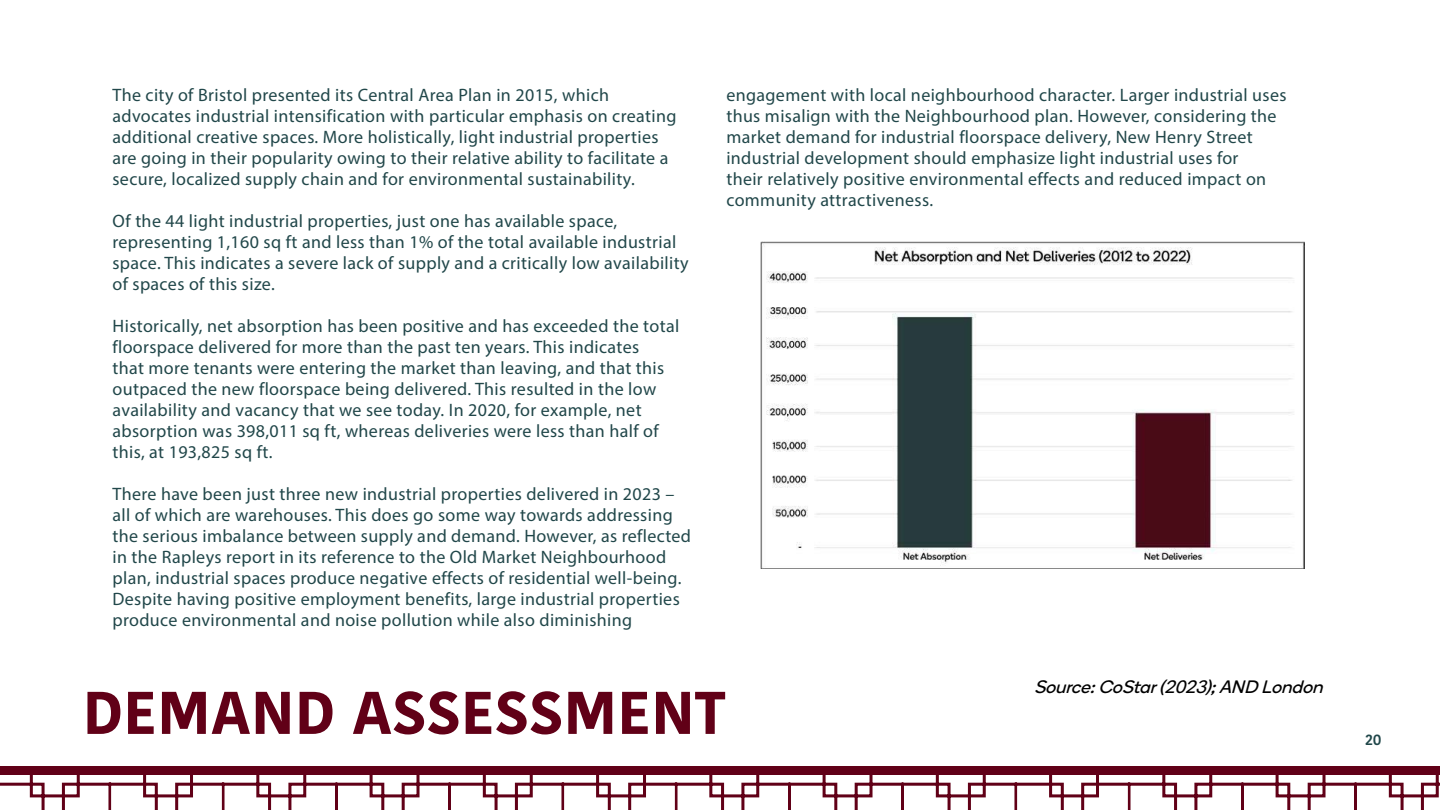
<style>
.page{position:relative;width:1440px;height:810px;background:#fff}
.page>*{position:absolute;margin:0;border:0;box-sizing:border-box;transform-origin:0 0}
.t1{font:700 60px "Kohinoor Bangla";color:#610017}
.t2{font:18px/21px "Myriad Pro";letter-spacing:.02em;color:#21474a}
.t3{font:italic 18px "Boing";color:#000}
.t4{font:600 15px "Kohinoor Bangla";color:#20474a}
</style>
<div class="page">
<svg style="left:0;top:775px;width:1440px;height:35px"></svg>
<div style="left:0;top:766px;width:1440px;height:9px;background:#610018"></div>
<img style="left:761px;top:242px;width:544px;height:326px">
<p class="t2" style="left:112px;top:84px;width:565px">The city of Bristol presented its Central Area Plan in 2015, which advocates industrial intensification with particular emphasis on creating additional creative spaces. More holistically, light industrial properties are going in their popularity owing to their relative ability to facilitate a secure, localized supply chain and for environmental sustainability.</p>
<p class="t2" style="left:112px;top:211px;width:578px">Of the 44 light industrial properties, just one has available space, representing 1,160 sq ft and less than 1% of the total available industrial space. This indicates a severe lack of supply and a critically low availability of spaces of this size.</p>
<p class="t2" style="left:112px;top:316px;width:568px">Historically, net absorption has been positive and has exceeded the total floorspace delivered for more than the past ten years. This indicates<br>that more tenants were entering the market than leaving, and that this outpaced the new floorspace being delivered. This resulted in the low availability and vacancy that we see today. In 2020, for example, net absorption was 398,011 sq ft, whereas deliveries were less than half of this, at 193,825 sq ft.</p>
<p class="t2" style="left:112px;top:484px;width:580px">There have been just three new industrial properties delivered in 2023 – all of which are warehouses. This does go some way towards addressing the serious imbalance between supply and demand. However, as reflected in the Rapleys report in its reference to the Old Market Neighbourhood plan, industrial spaces produce negative effects of residential well-being.<br>Despite having positive employment benefits, large industrial properties produce environmental and noise pollution while also diminishing</p>
<p class="t2" style="left:726px;top:85px;width:562px">engagement with local neighbourhood character. Larger industrial uses thus misalign with the Neighbourhood plan. However, considering the market demand for industrial floorspace delivery, New Henry Street industrial development should emphasize light industrial uses for<br>their relatively positive environmental effects and reduced impact on community attractiveness.</p>
<h1 class="t1" style="left:83px;top:660px;width:644px">DEMAND ASSESSMENT</h1>
<p class="t3" style="left:1034px;top:675px;width:296px">Source:CoStar(2023);AND London</p>
<p class="t4" style="left:1365px;top:727px;width:18px">20</p>
</div>
